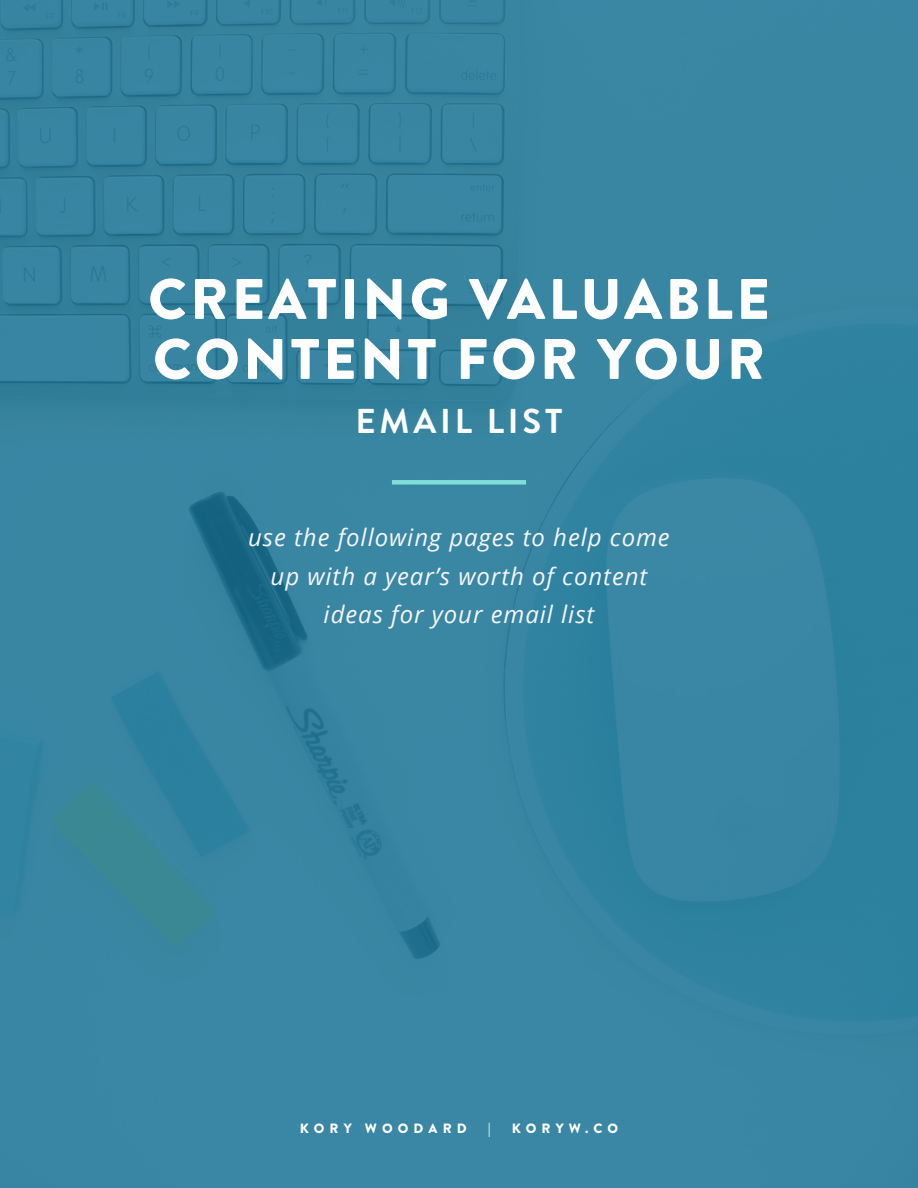
<style>
.page{position:relative;width:918px;height:1188px;background:#fff}
.page>*{position:absolute;margin:0;border:0;box-sizing:border-box;transform-origin:0 0}
.t1{font:900 57px "Brandon Grotesque";letter-spacing:.06em;color:#fff}
.t2{font:700 34.5px "Brandon Grotesque";letter-spacing:.11em;color:#fff}
.t3{font:italic 24px/38.4px "Open Sans";letter-spacing:.04em;color:#f5f5f5;text-align:center}
.t4{font:900 13.5px "Brandon Grotesque";letter-spacing:.38em;color:#fff}
</style>
<div class="page">
<div style="left:0;top:0;width:918px;height:1188px;background:linear-gradient(to right,#3784a0,#3585a2)"></div>
<div style="left:392px;top:480px;width:134px;height:5px;background:#80ded9"></div>
<p class="t1" style="left:148px;top:259px;width:623px">CREATING VALUABLE</p>
<p class="t1" style="left:153px;top:319px;width:613px">CONTENT FOR YOUR</p>
<p class="t2" style="left:356px;top:397px;width:208px">EMAIL LIST</p>
<p class="t3" style="left:248px;top:518px;width:423px">use the following pages to help come up with a year’s worth of content</p>
<p class="t3" style="left:324px;top:594px;width:272px">ideas for your email list</p>
<p class="t4" style="left:300px;top:1118px;width:168px">KORY WOODARD</p>
<p class="t4" style="left:488px;top:1118px;width:4px">|</p>
<p class="t4" style="left:512px;top:1118px;width:108px">KORYW.CO</p>
</div>
